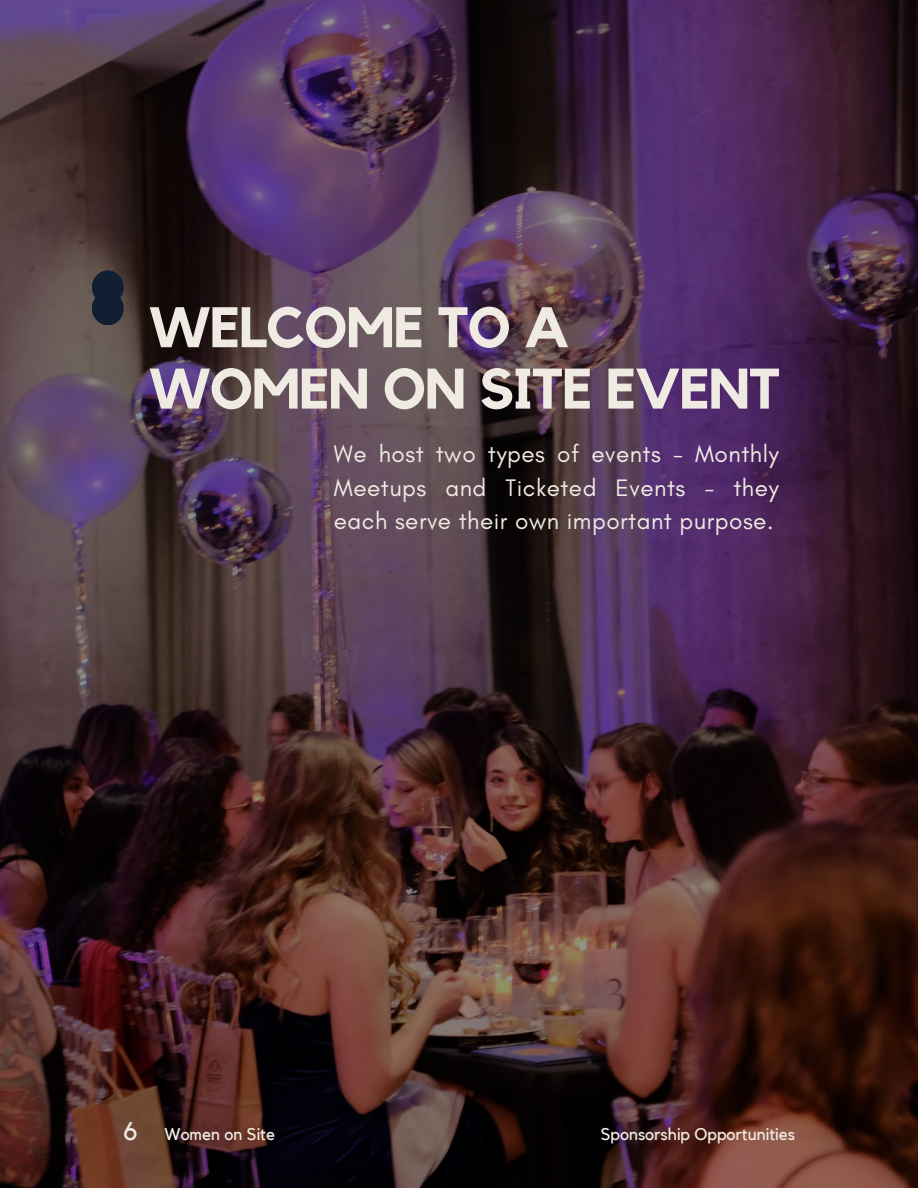
<style>
.page{position:relative;width:918px;height:1188px;background:#fff}
.page>*{position:absolute;margin:0;border:0;box-sizing:border-box;transform-origin:0 0}
.t1{font:700 56.4px/61.3px "Kollektif";letter-spacing:-.02em;color:#efebe3}
.t2{font:24.3px/33.8px "Glacial Indifference";letter-spacing:.02em;color:#efebe3;text-align:justify}
.t3{font:16.95px "Kollektif";color:#efebe3}
.s1{font-size:25.35px}
</style>
<div class="page">
<img style="left:0;top:0;width:918px;height:1188px">
<div style="left:92px;top:270px;width:32px;height:34px;background:#121f33;border-radius:50%"></div>
<div style="left:92px;top:292px;width:32px;height:33px;background:#121f33;border-radius:50%"></div>
<h1 class="t1" style="left:149px;top:299px;width:633px">WELCOME TO A<br>WOMEN ON SITE EVENT</h1>
<p class="t2" style="left:334px;top:437px;width:447px">We host two types of events - Monthly Meetups and Ticketed Events - they each serve their own important purpose.</p>
<p class="t3" style="left:123px;top:1126px;width:154px"><span class="s1">6</span> Women on Site</p>
<p class="t3" style="left:601px;top:1126px;width:196px">Sponsorship Opportunities</p>
</div>
